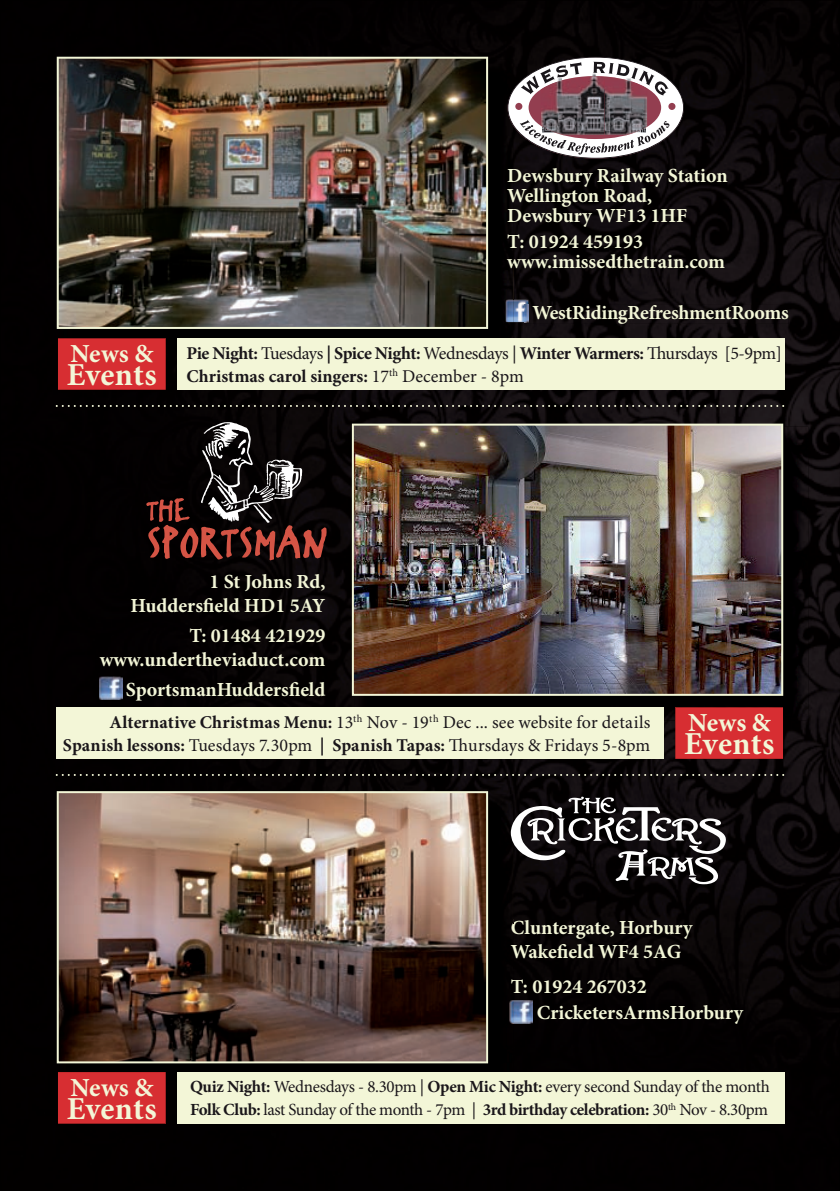
<style>
.page{position:relative;width:840px;height:1191px;background:#fff}
.page>*{position:absolute;margin:0;border:0;box-sizing:border-box;transform-origin:0 0}
.t1{font:700 32px "Minion Pro";letter-spacing:.01em;color:#f3f6d7}
.t2{font:700 26px "Minion Pro";color:#f3f6d7}
.t3{font:700 20px/20px "Minion Pro";color:#f3f6d7}
.t4{font:18px/23px "Minion Pro";letter-spacing:.005em;color:#1a161a;text-align:right}
.t5{font:700 18px/23px "Minion Pro";letter-spacing:-.02em;color:#1a161a}
.t6{font:17px/23px "Minion Pro";letter-spacing:-.025em;color:#1a161a}
.s1{font-weight:400}
.s2{font-weight:700}
</style>
<div class="page">
<img style="left:1px;top:56px;width:838px;height:1078px">
<img style="left:524px;top:305px;width:264px;height:19px">
<svg style="left:56px;top:405px;width:727px;height:2px"></svg>
<svg style="left:56px;top:774px;width:727px;height:2px"></svg>
<img style="left:60px;top:60px;width:453px;height:293px">
<img style="left:57px;top:57px;width:431px;height:272px">
<img style="left:505px;top:299px;width:23px;height:23px">
<img style="left:524px;top:305px;width:4px;height:17px">
<img style="left:354px;top:426px;width:453px;height:294px">
<img style="left:351px;top:423px;width:431px;height:273px">
<svg style="left:146px;top:422px;width:180px;height:138px;background:#342322"></svg>
<img style="left:99px;top:677px;width:23px;height:22px">
<img style="left:60px;top:794px;width:453px;height:294px">
<img style="left:57px;top:791px;width:431px;height:272px">
<img style="left:509px;top:1000px;width:23px;height:23px">
<div style="left:177px;top:339px;width:606px;height:51px;background:#f3f6d7"></div>
<div style="left:57px;top:708px;width:606px;height:51px;background:#f3f6d7"></div>
<div style="left:177px;top:1072px;width:606px;height:51px;background:#f3f6d7"></div>
<svg style="left:507px;top:57px;width:176px;height:102px"></svg>
<img style="left:540px;top:125px;width:22px;height:10px">
<img style="left:839px;top:57px;width:1px;height:1075px">
<img style="left:513px;top:268px;width:1px;height:31px">
<img style="left:512px;top:268px;width:1px;height:31px">
<img style="left:512px;top:884px;width:2px;height:35px">
<svg style="left:510px;top:796px;width:215px;height:88px"></svg>
<div style="left:0;top:1134px;width:839px;height:57px;background:#020000"></div>
<img style="left:0;top:58px;width:1px;height:1074px">
<div style="left:0;top:0;width:839px;height:56px;background:#020001"></div>
<img style="left:674px;top:707px;width:109px;height:52px">
<img style="left:60px;top:1071px;width:106px;height:1px">
<div style="left:58px;top:1072px;width:108px;height:51px;background:#d72e32"></div>
<div style="left:675px;top:708px;width:107px;height:51px;background:#d72e32"></div>
<img style="left:60px;top:338px;width:106px;height:1px">
<div style="left:58px;top:339px;width:108px;height:51px;background:#d72e32"></div>
<h2 class="t2" style="left:71px;top:343px;width:84px">News &amp;</h2>
<h1 class="t1" style="left:67px;top:362px;width:92px">Events</h1>
<p class="t3" style="left:507px;top:167px;width:222px">Dewsbury Railway Station<br>Wellington Road,<br>Dewsbury WF13 1HF</p>
<p class="t3" style="left:507px;top:233px;width:219px">T: 01924 459193 www.imissedthetrain.com</p>
<p class="t3" style="left:532px;top:304px;width:258px">WestRidingRefreshmentRooms</p>
<p class="t5" style="left:186px;top:343px;width:596px">Pie Night: <span class="s1">Tuesdays</span> | Spice Night: <span class="s1">Wednesdays |</span> Winter Warmers: <span class="s1">Thursdays [5-9pm]<br></span>Christmas carol singers: <span class="s1">17</span><sup>th</sup> <span class="s1">December - 8pm</span></p>
<p class="t3" style="left:130px;top:571px;width:196px;line-height:24px;text-align:right">1 St Johns Rd,<br>Huddersfield HD1 5AY</p>
<p class="t3" style="left:100px;top:625px;width:227px;line-height:24px;text-align:right">T: 01484 421929 www.undertheviaduct.com</p>
<p class="t3" style="left:126px;top:681px;width:201px">SportsmanHuddersfield</p>
<p class="t4" style="left:63px;top:710px;width:588px"><span class="s2">Alternative Christmas Menu:</span> 13<sup>th</sup> Nov - 19<sup>th</sup> Dec ... see website for details<br><span class="s2">Spanish lessons:</span> Tuesdays 7.30pm <span class="s2">| Spanish Tapas:</span> Thursdays &amp; Fridays 5-8pm</p>
<h2 class="t2" style="left:687px;top:712px;width:84px">News &amp;</h2>
<h1 class="t1" style="left:683px;top:731px;width:92px">Events</h1>
<h2 class="t2" style="left:71px;top:1076px;width:84px">News &amp;</h2>
<h1 class="t1" style="left:67px;top:1095px;width:92px">Events</h1>
<p class="t3" style="left:510px;top:917px;width:183px;line-height:24px">Cluntergate, Horbury<br>Wakefield WF4 5AG</p>
<p class="t3" style="left:536px;top:975px;width:207px;line-height:26px;text-indent:-26px">T: 01924 267032<br>CricketersArmsHorbury</p>
<p class="t6" style="left:190px;top:1075px;width:581px"><span class="s2">Quiz Night:</span> Wednesdays - 8.30pm | <span class="s2">Open Mic Night:</span> every second Sunday of the month<br><span class="s2">Folk Club:</span> last Sunday of the month - 7pm | <span class="s2">3rd birthday celebration:</span> 30<sup>th</sup> Nov - 8.30pm</p>
</div>
